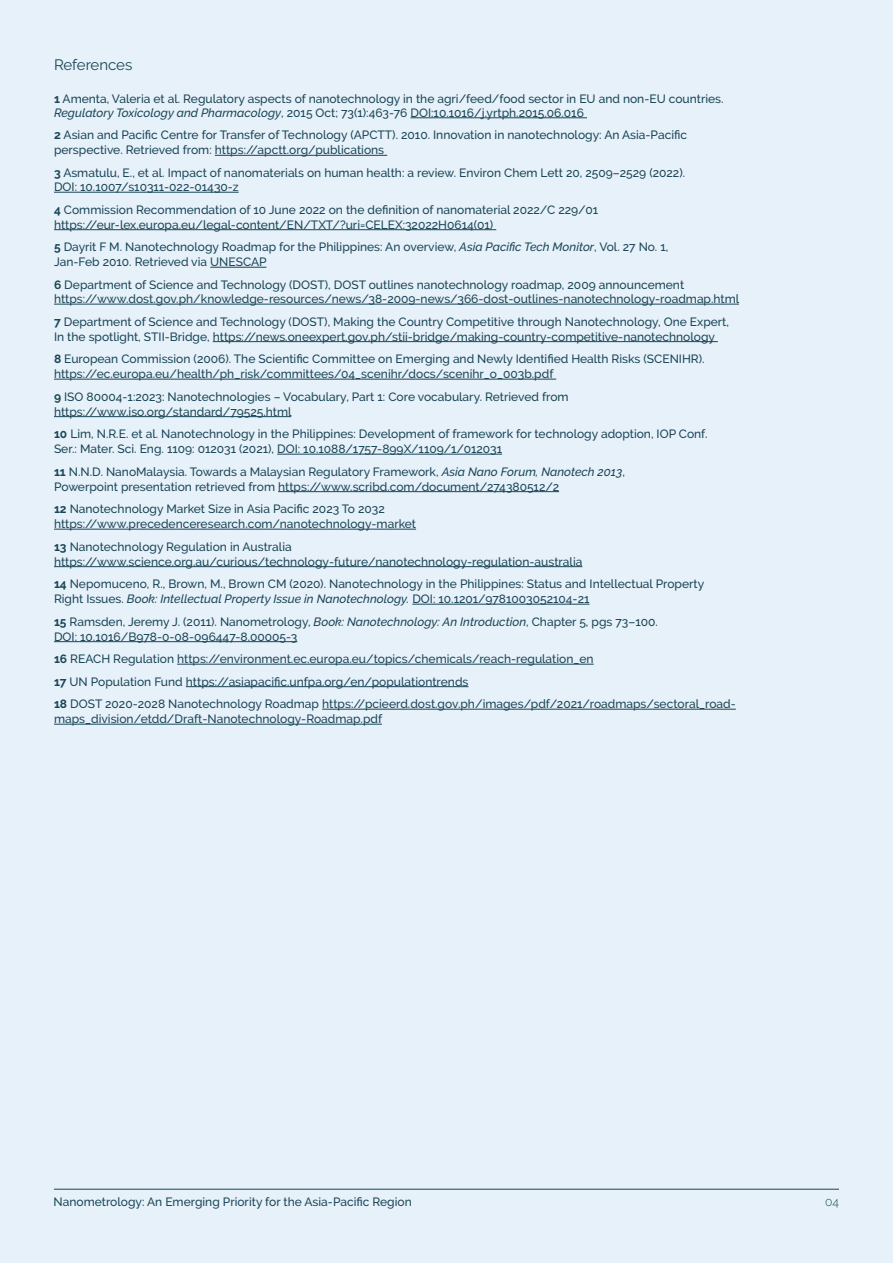
<style>
.page{position:relative;width:893px;height:1263px;background:#e7f1f9}
.page>*{position:absolute;margin:0;border:0;box-sizing:border-box;transform-origin:0 0}
.t1{font:15px "Raleway";letter-spacing:-.005em;color:#194557}
.t2{font:500 12px/15px "Raleway";color:#194557}
.t3{font:300 12px "Raleway";color:#194557}
.s1{font-weight:700}
.s2{font-style:italic}
</style>
<div class="page">
<hr style="left:54px;top:1189px;width:785px;height:1px;background:#194557">
<hr style="left:410px;top:117px;width:177px;height:1px;background:#194557">
<hr style="left:215px;top:155px;width:172px;height:1px;background:#194557">
<hr style="left:54px;top:192px;width:185px;height:1px;background:#194557">
<hr style="left:54px;top:229px;width:442px;height:1px;background:#194557">
<hr style="left:210px;top:267px;width:56px;height:1px;background:#194557">
<hr style="left:54px;top:304px;width:685px;height:1px;background:#194557">
<hr style="left:213px;top:341px;width:505px;height:1px;background:#194557">
<hr style="left:54px;top:379px;width:502px;height:1px;background:#194557">
<hr style="left:54px;top:416px;width:237px;height:1px;background:#194557">
<hr style="left:277px;top:454px;width:225px;height:1px;background:#194557">
<hr style="left:278px;top:491px;width:281px;height:1px;background:#194557">
<hr style="left:54px;top:529px;width:362px;height:1px;background:#194557">
<hr style="left:54px;top:566px;width:528px;height:1px;background:#194557">
<hr style="left:412px;top:604px;width:177px;height:1px;background:#194557">
<hr style="left:54px;top:641px;width:243px;height:1px;background:#194557">
<hr style="left:177px;top:664px;width:417px;height:1px;background:#194557">
<hr style="left:186px;top:686px;width:282px;height:1px;background:#194557">
<hr style="left:322px;top:709px;width:414px;height:1px;background:#194557">
<hr style="left:54px;top:724px;width:328px;height:1px;background:#194557">
<p class="t1" style="left:54px;top:56px;width:80px">References</p>
<p class="t2" style="left:54px;top:91px;width:671px;line-height:14.4px"><span class="s1">1</span> Amenta, Valeria et al. Regulatory aspects of nanotechnology in the agri/feed/food sector in EU and non-EU countries.<br><span class="s2">Regulatory Toxicology and Pharmacology</span>, 2015 Oct; 73(1):463-76 DOI:10.1016/j.yrtph.2015.06.016</p>
<p class="t2" style="left:54px;top:128px;width:635px"><span class="s1">2</span> Asian and Pacific Centre for Transfer of Technology (APCTT). 2010. Innovation in nanotechnology: An Asia-Pacific perspective. Retrieved from: https://apctt.org/publications</p>
<p class="t2" style="left:54px;top:165px;width:633px;line-height:14.4px"><span class="s1">3</span> Asmatulu, E., et al. Impact of nanomaterials on human health: a review. Environ Chem Lett 20, 2509–2529 (2022).<br>DOI: 10.1007/s10311-022-01430-z</p>
<p class="t2" style="left:54px;top:202px;width:546px"><span class="s1">4</span> Commission Recommendation of 10 June 2022 on the definition of nanomaterial 2022/C 229/01 https://eur-lex.europa.eu/legal-content/EN/TXT/?uri=CELEX:32022H0614(01)</p>
<p class="t2" style="left:54px;top:240px;width:616px"><span class="s1">5</span> Dayrit F M. Nanotechnology Roadmap for the Philippines: An overview, <span class="s2">Asia Pacific Tech Monitor</span>, Vol. 27 No. 1,<br>Jan-Feb 2010. Retrieved via UNESCAP</p>
<p class="t2" style="left:54px;top:277px;width:687px;line-height:14.4px"><span class="s1">6</span> Department of Science and Technology (DOST), DOST outlines nanotechnology roadmap, 2009 announcement https://www.dost.gov.ph/knowledge-resources/news/38-2009-news/366-dost-outlines-nanotechnology-roadmap.html</p>
<p class="t2" style="left:54px;top:314px;width:676px"><span class="s1">7</span> Department of Science and Technology (DOST), Making the Country Competitive through Nanotechnology, One Expert,<br>In the spotlight, STII-Bridge, https://news.oneexpert.gov.ph/stii-bridge/making-country-competitive-nanotechnology</p>
<p class="t2" style="left:54px;top:351px;width:652px"><span class="s1">8</span> European Commission (2006). The Scientific Committee on Emerging and Newly Identified Health Risks (SCENIHR). https://ec.europa.eu/health/ph_risk/committees/04_scenihr/docs/scenihr_o_003b.pdf</p>
<p class="t2" style="left:54px;top:389px;width:516px"><span class="s1">9</span> ISO 80004-1:2023: Nanotechnologies – Vocabulary, Part 1: Core vocabulary. Retrieved from https://www.iso.org/standard/79525.html</p>
<p class="t2" style="left:54px;top:426px;width:655px"><span class="s1">10</span> Lim, N.R.E. et al. Nanotechnology in the Philippines: Development of framework for technology adoption, IOP Conf.<br>Ser.: Mater. Sci. Eng. 1109: 012031 (2021), DOI: 10.1088/1757-899X/1109/1/012031</p>
<p class="t2" style="left:54px;top:464px;width:572px"><span class="s1">11</span> N.N.D. NanoMalaysia. Towards a Malaysian Regulatory Framework, <span class="s2">Asia Nano Forum, Nanotech 2013</span>,<br>Powerpoint presentation retrieved from https://www.scribd.com/document/274380512/2</p>
<p class="t2" style="left:54px;top:501px;width:364px"><span class="s1">12</span> Nanotechnology Market Size in Asia Pacific 2023 To 2032 https://www.precedenceresearch.com/nanotechnology-market</p>
<p class="t2" style="left:54px;top:539px;width:530px"><span class="s1">13</span> Nanotechnology Regulation in Australia https://www.science.org.au/curious/technology-future/nanotechnology-regulation-australia</p>
<p class="t2" style="left:54px;top:576px;width:652px"><span class="s1">14</span> Nepomuceno, R., Brown, M., Brown CM (2020). Nanotechnology in the Philippines: Status and Intellectual Property<br>Right Issues. <span class="s2">Book: Intellectual Property Issue in Nanotechnology.</span> DOI: 10.1201/9781003052104-21</p>
<p class="t2" style="left:54px;top:614px;width:605px"><span class="s1">15</span> Ramsden, Jeremy J. (2011). Nanometrology, <span class="s2">Book: Nanotechnology: An Introduction</span>, Chapter 5, pgs 73–100.<br>DOI: 10.1016/B978-0-08-096447-8.00005-3</p>
<p class="t2" style="left:54px;top:648px;width:683px;line-height:22.5px"><span class="s1">16</span> REACH Regulation https://environment.ec.europa.eu/topics/chemicals/reach-regulation_en<br><span class="s1">17</span> UN Population Fund https://asiapacific.unfpa.org/en/populationtrends<br><span class="s1">18</span> DOST 2020-2028 Nanotechnology Roadmap https://pcieerd.dost.gov.ph/images/pdf/2021/roadmaps/sectoral_road-</p>
<p class="t2" style="left:54px;top:711px;width:330px">maps_division/etdd/Draft-Nanotechnology-Roadmap.pdf</p>
<p class="t2" style="left:54px;top:1194px;width:360px">Nanometrology: An Emerging Priority for the Asia-Pacific Region</p>
<p class="t3" style="left:825px;top:1195px;width:15px">04</p>
</div>
